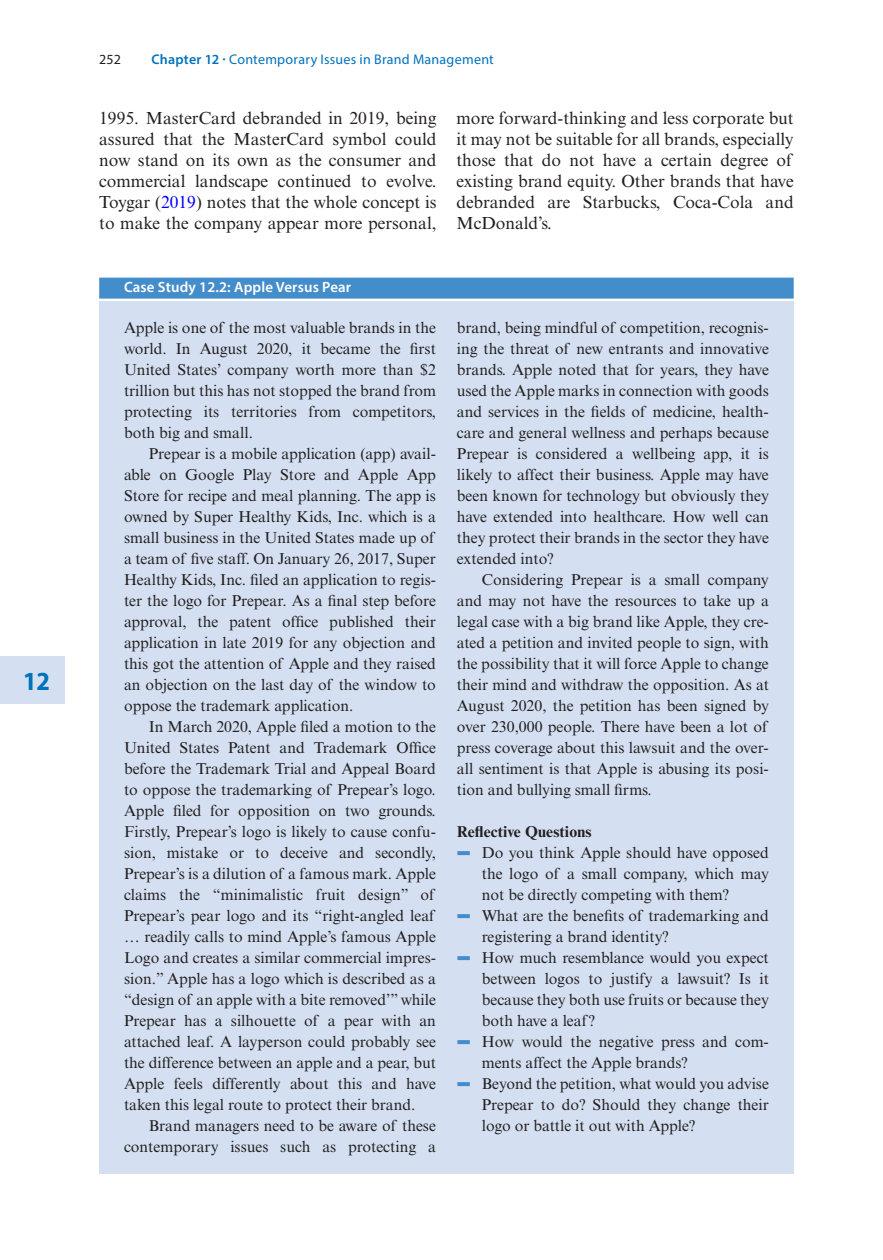
<style>
.page{position:relative;width:883px;height:1260px;background:#fff}
.page>*{position:absolute;margin:0;border:0;box-sizing:border-box;transform-origin:0 0}
.t1{font:700 semi-condensed 26.25px "Myriad Pro";color:#0072bc}
.Text{font:17.5px/21px "Times New Roman MT Std";color:#231f20;text-align:justify}
.B_text_flush_CaseStu{font:15.75px/21px "Times New Roman MT Std";color:#231f20;text-align:justify}
.B_text_flush_CaseStu-2{font:700 15.75px "Times New Roman MT Std";letter-spacing:.01em;color:#231f20}
.B_title_Casestudy{font:600 14.88px "Myriad Pro";letter-spacing:.01em;color:#fff}
.t2{font:14px "Myriad Pro";letter-spacing:.02em;color:#0072bc}
.t3{font:14px "Myriad Pro";color:#231f20}
.s1{font-weight:600}
.s2{color:#00f}
.s3{font-family:"Blik Buttons";color:#448dcb}
</style>
<div class="page">
<div style="left:0;top:657px;width:64px;height:47px;background:#d4e0f1"></div>
<div style="left:99px;top:278px;width:695px;height:21px;background:#448dcb"></div>
<div style="left:99px;top:301px;width:695px;height:873px;background:#d4e0f1"></div>
<h1 class="t1" style="left:23px;top:664px;width:29px">12</h1>
<p class="t3" style="left:99px;top:51px;width:23px">252</p>
<p class="t2" style="left:151px;top:51px;width:344px"><span class="s1">Chapter 12 ·</span> Contemporary Issues in Brand Management</p>
<p class="Text" style="left:99px;top:108px;width:339px">1995. MasterCard debranded in 2019, being assured that the MasterCard symbol could now stand on its own as the consumer and commercial landscape continued to evolve.<br>Toygar (<span class="s2">2019</span>) notes that the whole concept is to make the company appear more personal,</p>
<p class="Text" style="left:456px;top:108px;width:339px">more forward-thinking and less corporate but it may not be suitable for all brands, especially those that do not have a certain degree of existing brand equity. Other brands that have debranded are Starbucks, Coca-Cola and McDonald’s.</p>
<p class="B_title_Casestudy" style="left:124px;top:278px;width:229px">Case Study 12.2: Apple Versus Pear</p>
<p class="B_text_flush_CaseStu" style="left:124px;top:318px;width:313px">Apple is one of the most valuable brands in the world. In August 2020, it became the first United States’ company worth more than $2 trillion but this has not stopped the brand from protecting its territories from competitors, both big and small.</p>
<p class="B_text_flush_CaseStu" style="left:124px;top:444px;width:313px;text-indent:25px">Prepear is a mobile application (app) avail&shy;able on Google Play Store and Apple App Store for recipe and meal planning. The app is owned by Super Healthy Kids, Inc. which is a small business in the United States made up of a team of five staff. On January 26, 2017, Super Healthy Kids, Inc. filed an application to regis&shy;ter the logo for Prepear. As a final step before approval, the patent office published their application in late 2019 for any objection and this got the attention of Apple and they raised an objection on the last day of the window to oppose the trademark application.</p>
<p class="B_text_flush_CaseStu" style="left:124px;top:717px;width:313px;text-indent:25px">In March 2020, Apple filed a motion to the United States Patent and Trademark Office before the Trademark Trial and Appeal Board to oppose the trademarking of Prepear’s logo.<br>Apple filed for opposition on two grounds.<br>Firstly, Prepear’s logo is likely to cause confu&shy;sion, mistake or to deceive and secondly, Prepear’s is a dilution of a famous mark. Apple claims the “minimalistic fruit design” of Prepear’s pear logo and its “right-angled leaf … readily calls to mind Apple’s famous Apple Logo and creates a similar commercial impres&shy;sion.” Apple has a logo which is described as a “design of an apple with a bite removed’” while Prepear has a silhouette of a pear with an attached leaf. A layperson could probably see the difference between an apple and a pear, but Apple feels differently about this and have taken this legal route to protect their brand.</p>
<p class="B_text_flush_CaseStu" style="left:124px;top:1116px;width:313px;text-align:right">Brand managers need to be aware of these contemporary issues such as protecting a</p>
<p class="B_text_flush_CaseStu" style="left:457px;top:318px;width:313px">brand, being mindful of competition, recognis&shy;ing the threat of new entrants and innovative brands. Apple noted that for years, they have used the Apple marks in connection with goods and services in the fields of medicine, health&shy;care and general wellness and perhaps because Prepear is considered a wellbeing app, it is likely to affect their business. Apple may have been known for technology but obviously they have extended into healthcare. How well can they protect their brands in the sector they have extended into?</p>
<p class="B_text_flush_CaseStu" style="left:457px;top:570px;width:313px;text-indent:25px">Considering Prepear is a small company and may not have the resources to take up a legal case with a big brand like Apple, they cre&shy;ated a petition and invited people to sign, with the possibility that it will force Apple to change their mind and withdraw the opposition. As at August 2020, the petition has been signed by over 230,000 people. There have been a lot of press coverage about this lawsuit and the over&shy;all sentiment is that Apple is abusing its posi&shy;tion and bullying small firms.</p>
<p class="B_text_flush_CaseStu-2" style="left:457px;top:822px;width:136px">Reflective Questions</p>
<p class="B_text_flush_CaseStu" style="left:482px;top:843px;width:289px;text-indent:-25px"><span class="s3">5</span> Do you think Apple should have opposed the logo of a small company, which may not be directly competing with them?</p>
<p class="B_text_flush_CaseStu" style="left:482px;top:906px;width:289px;text-indent:-25px"><span class="s3">5</span> What are the benefits of trademarking and registering a brand identity?</p>
<p class="B_text_flush_CaseStu" style="left:482px;top:948px;width:289px;text-indent:-25px"><span class="s3">5</span> How much resemblance would you expect between logos to justify a lawsuit? Is it because they both use fruits or because they both have a leaf?</p>
<p class="B_text_flush_CaseStu" style="left:482px;top:1032px;width:289px;text-indent:-25px"><span class="s3">5</span> How would the negative press and com&shy;ments affect the Apple brands?</p>
<p class="B_text_flush_CaseStu" style="left:482px;top:1074px;width:289px;text-indent:-25px"><span class="s3">5</span> Beyond the petition, what would you advise Prepear to do? Should they change their logo or battle it out with Apple?</p>
</div>
